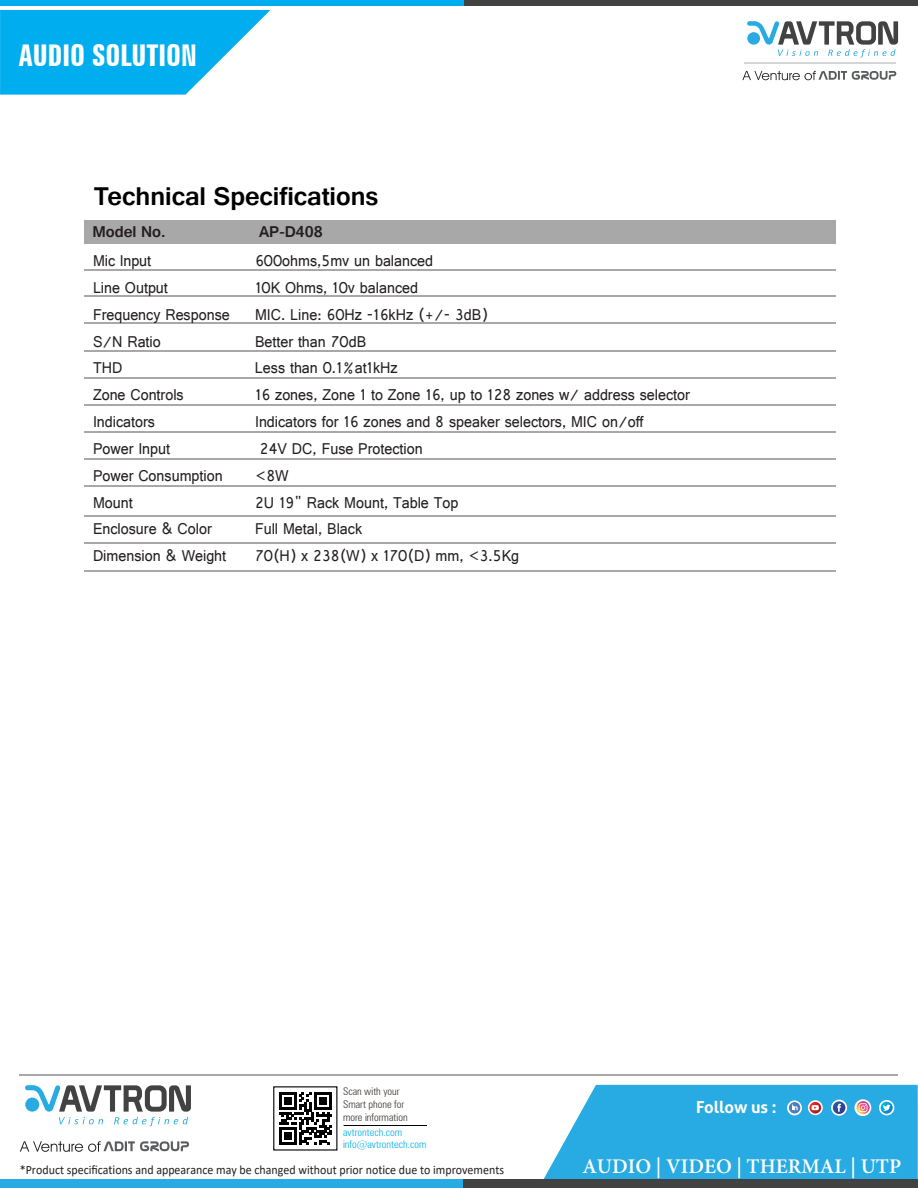
<style>
.page{position:relative;width:918px;height:1188px;background:#fff}
.page>*{position:absolute;margin:0;border:0;box-sizing:border-box;transform-origin:0 0}
.t1{font:700 extra-condensed 30px "Zurich BT";color:#fff}
.t2{font:700 27px "Gautami";color:#000}
.t3{font:600 20.85px "Minion Pro";color:#fff}
.t4{font:700 16.65px "Aller";color:#fff}
.t5{font:16.5px "Gautami";color:#231f20;scale:.94 1}
.t6{font:700 16.5px "Gautami";color:#231f20}
.t7{font:12.75px "Calibri";color:#231f20;scale:.94 1}
.t8{font:300 condensed 10.5px/12.6px "Zurich BT";color:#393431}
.t9{font:300 condensed 10.5px/12.6px "Zurich BT";color:#00aeef}
.s1{font-family:"Myriad Pro"}
</style>
<div class="page">
<div style="left:84px;top:220px;width:752px;height:23px;background:#a9a8a9"></div>
<hr style="left:84px;top:270px;width:752px;height:1px;background:#a9a8a9">
<hr style="left:84px;top:295px;width:752px;height:2px;background:#a9a8a9">
<hr style="left:84px;top:323px;width:752px;height:1px;background:#a9a8a9">
<hr style="left:84px;top:377px;width:752px;height:1px;background:#a9a8a9">
<hr style="left:84px;top:404px;width:752px;height:1px;background:#a9a8a9">
<hr style="left:84px;top:431px;width:752px;height:2px;background:#a9a8a9">
<hr style="left:84px;top:459px;width:752px;height:1px;background:#a9a8a9">
<hr style="left:84px;top:486px;width:752px;height:1px;background:#a9a8a9">
<div style="left:0;top:1179px;width:905px;height:9px;background:#27abe2"></div>
<div style="left:463px;top:1179px;width:455px;height:9px;background:#424243"></div>
<svg style="left:20px;top:1141px;width:169px;height:11px"></svg>
<svg style="left:25px;top:1085px;width:166px;height:41px"></svg>
<div style="left:0;top:0;width:918px;height:5px;background:#00aeef"></div>
<div style="left:464px;top:0;width:454px;height:5px;background:#424243"></div>
<hr style="left:744px;top:62px;width:152px;height:2px;background:#d3d4d3">
<svg style="left:742px;top:71px;width:154px;height:9px"></svg>
<svg style="left:747px;top:21px;width:151px;height:37px"></svg>
<svg style="left:0;top:10px;width:270px;height:85px;background:#27baf1"></svg>
<svg style="left:279px;top:1092px;width:53px;height:53px"></svg>
<hr style="left:344px;top:1125px;width:83px;height:1px;background:#000">
<hr style="left:19px;top:1075px;width:879px;height:1px;background:#a9a8a9">
<hr style="left:84px;top:350px;width:752px;height:1px;background:#a9a8a9">
<svg style="left:544px;top:1085px;width:374px;height:94px;background:#3ab1e3"></svg>
<hr style="left:84px;top:515px;width:752px;height:2px;background:#a9a8a9">
<hr style="left:84px;top:543px;width:752px;height:1px;background:#a9a8a9">
<hr style="left:84px;top:570px;width:752px;height:1px;background:#a9a8a9">
<h1 class="t1" style="left:19px;top:38px;width:179px">AUDIO SOLUTION</h1>
<h2 class="t2" style="left:94px;top:180px;width:286px">Technical Specifications</h2>
<p class="t6" style="left:92px;top:222px;width:75px">Model No.</p>
<p class="t5" style="left:93px;top:251px;width:63px">Mic lnput</p>
<p class="t5" style="left:255px;top:251px;width:191px">600ohms,5mv un balanced</p>
<p class="t5" style="left:93px;top:278px;width:81px">Line Output</p>
<p class="t5" style="left:255px;top:278px;width:175px">10K Ohms, 10v balanced</p>
<p class="t5" style="left:93px;top:305px;width:147px">Frequency Response</p>
<p class="t5" style="left:255px;top:305px;width:249px">MIC. Line: 60Hz -16kHz (+/- 3dB)</p>
<p class="t5" style="left:93px;top:331px;width:74px">S/N Ratio</p>
<p class="t5" style="left:255px;top:331px;width:120px">Better than 70dB</p>
<p class="t5" style="left:93px;top:358px;width:33px">THD</p>
<p class="t5" style="left:255px;top:358px;width:153px">Less than 0.1%at1kHz</p>
<p class="t5" style="left:93px;top:385px;width:98px">Zone Controls</p>
<p class="t5" style="left:255px;top:385px;width:464px">16 zones, Zone 1 to Zone 16, up to 128 zones w/ address selector</p>
<p class="t5" style="left:93px;top:412px;width:68px">Indicators</p>
<p class="t5" style="left:255px;top:412px;width:415px">Indicators for 16 zones and 8 speaker selectors, MIC on/off</p>
<p class="t5" style="left:93px;top:439px;width:84px">Power Input</p>
<p class="t5" style="left:260px;top:439px;width:175px">24V DC, Fuse Protection</p>
<p class="t5" style="left:93px;top:465px;width:139px">Power Consumption</p>
<p class="t5" style="left:255px;top:465px;width:37px">&lt;8W</p>
<p class="t5" style="left:93px;top:492px;width:44px">Mount</p>
<p class="t5" style="left:255px;top:492px;width:218px">2U 19" Rack Mount, Table Top</p>
<p class="t5" style="left:93px;top:519px;width:128px">Enclosure &amp; Color</p>
<p class="t5" style="left:255px;top:519px;width:116px">Full Metal, Black</p>
<p class="t5" style="left:93px;top:546px;width:143px">Dimension &amp; Weight</p>
<p class="t5" style="left:255px;top:546px;width:283px">70(H) x 238(W) x 170(D) mm, &lt;3.5Kg</p>
<p class="t6" style="left:259px;top:222px;width:65px">AP-D408</p>
<p class="t8" style="left:343px;top:1085px;width:66px">Scan with your<br>Smart phone for more information</p>
<p class="t9" style="left:343px;top:1125px;width:85px">avtrontech.com info@avtrontech.com</p>
<p class="t7" style="left:20px;top:1161px;width:517px">*Product specifica<span class="s1">ti</span>ons and appearance may be changed without prior no<span class="s1">ti</span>ce due to improvements</p>
<p class="t4" style="left:696px;top:1097px;width:82px">Follow us :</p>
<p class="t3" style="left:582px;top:1152px;width:320px">AUDIO | VIDEO | THERMAL | UTP</p>
</div>
